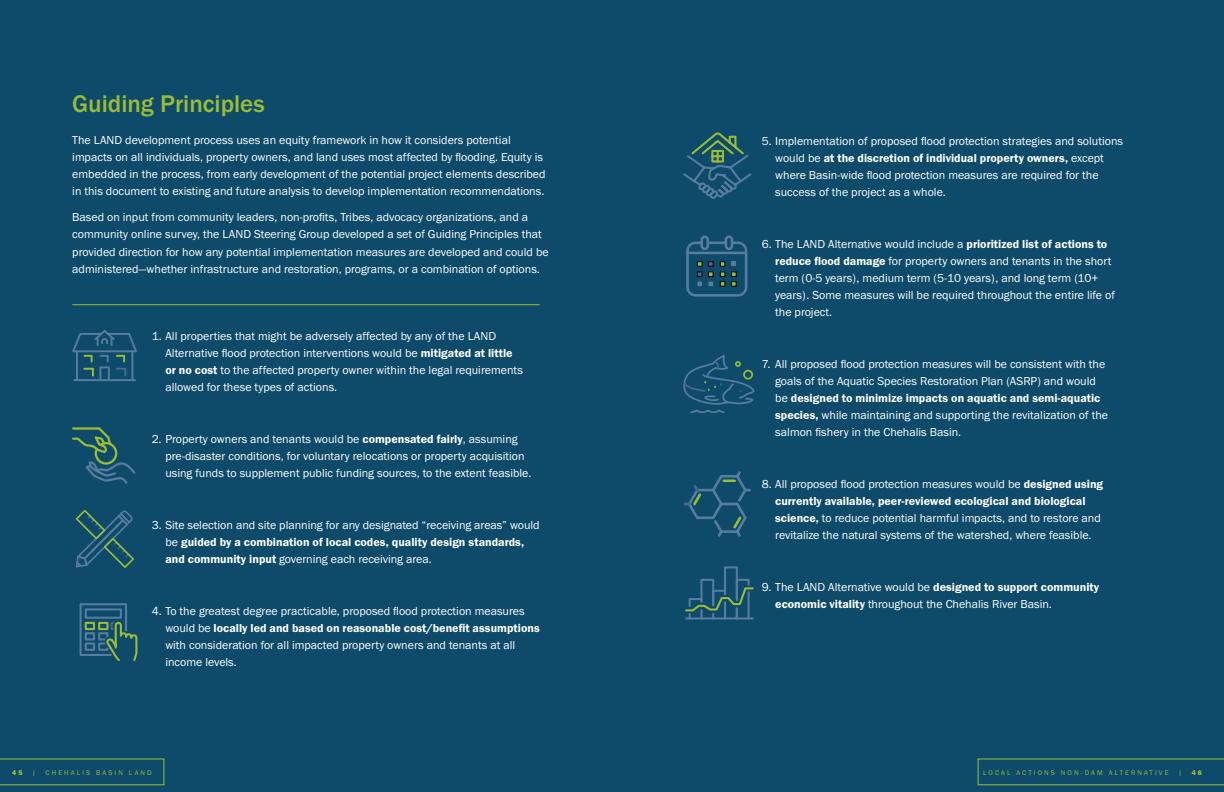
<style>
.page{position:relative;width:1224px;height:792px;background:#0e4b6a}
.page>*{position:absolute;margin:0;border:0;box-sizing:border-box;transform-origin:0 0}
.t1{font:500 25px "Franklin Gothic URW";color:#9bbd35}
.t2{font:12px/17px "Franklin Gothic URW Boo";color:#fff}
.t3{font:12px "Franklin Gothic URW Dem";color:#fff}
.t4{font:7px "Franklin Gothic URW Boo";letter-spacing:.3em;color:#9bbd35}
.t5{font:7px "Franklin Gothic URW Hea";color:#9bbd35}
.s1{font-family:"Franklin Gothic URW Dem"}
.s2{font-family:"Franklin Gothic URW Boo"}
</style>
<div class="page">
<svg style="left:72px;top:427px;width:64px;height:57px;background:#225a68"></svg>
<svg style="left:76px;top:510px;width:58px;height:58px;background:#225a6c"></svg>
<svg style="left:72px;top:330px;width:65px;height:51px;background:#215873"></svg>
<svg style="left:78px;top:602px;width:60px;height:61px;background:#2a5f6e"></svg>
<div style="left:85px;top:643px;width:10px;height:8px;border:2px solid #577c9e"></div>
<svg style="left:686px;top:235px;width:61px;height:62px;background:#21556f"></svg>
<svg style="left:682px;top:355px;width:73px;height:58px;background:#1a5370"></svg>
<svg style="left:684px;top:471px;width:67px;height:66px;background:#1c5470"></svg>
<svg style="left:685px;top:566px;width:69px;height:53px;background:#215970"></svg>
<svg style="left:681px;top:130px;width:72px;height:71px;background:#21596c"></svg>
<hr style="left:72px;top:304px;width:468px;height:1px;background:#9bbd35">
<svg style="left:978px;top:759px;width:246px;height:26px;background:#145067"></svg>
<svg style="left:0;top:759px;width:164px;height:26px;background:#145067"></svg>
<h1 class="t1" style="left:72px;top:88px;width:194px">Guiding Principles</h1>
<p class="t2" style="left:72px;top:132px;width:475px">The LAND development process uses an equity framework in how it considers potential impacts on all individuals, property owners, and land uses most affected by flooding. Equity is embedded in the process, from early development of the potential project elements described in this document to existing and future analysis to develop implementation recommendations.</p>
<p class="t2" style="left:72px;top:209px;width:478px">Based on input from community leaders, non-profits, Tribes, advocacy organizations, and a community online survey, the LAND Steering Group developed a set of Guiding Principles that provided direction for how any potential implementation measures are developed and could be administered—whether infrastructure and restoration, programs, or a combination of options.</p>
<p class="t2" style="left:165px;top:327px;width:359px;text-indent:-14px">1. All properties that might be adversely affected by any of the LAND Alternative flood protection interventions would be <span class="s1">mitigated at little or no cost</span> to the affected property owner within the legal requirements allowed for these types of actions.</p>
<p class="t2" style="left:165px;top:430px;width:368px;text-indent:-14px">2. Property owners and tenants would be <span class="s1">compensated fairly</span>, assuming pre-disaster conditions, for voluntary relocations or property acquisition using funds to supplement public funding sources, to the extent feasible.</p>
<p class="t2" style="left:152px;top:516px;width:389px">3. Site selection and site planning for any designated “receiving areas” would</p>
<p class="t3" style="left:165px;top:534px;width:360px"><span class="s2">be</span> guided by a combination of local codes, quality design standards,</p>
<p class="t2" style="left:165px;top:550px;width:268px"><span class="s1">and community input</span> governing each receiving area.</p>
<p class="t2" style="left:152px;top:602px;width:374px">4. To the greatest degree practicable, proposed flood protection measures</p>
<p class="t3" style="left:165px;top:620px;width:376px"><span class="s2">would be</span> locally led and based on reasonable cost/benefit assumptions</p>
<p class="t2" style="left:165px;top:636px;width:351px">with consideration for all impacted property owners and tenants at all income levels.</p>
<p class="t2" style="left:762px;top:132px;width:363px">5. Implementation of proposed flood protection strategies and solutions</p>
<p class="t3" style="left:775px;top:150px;width:330px"><span class="s2">would be</span> at the discretion of individual property owners, <span class="s2">except</span></p>
<p class="t2" style="left:775px;top:166px;width:325px">where Basin-wide flood protection measures are required for the success of the project as a whole.</p>
<p class="t2" style="left:775px;top:235px;width:341px;text-indent:-14px">6. The LAND Alternative would include a <span class="s1">prioritized list of actions to reduce flood damage</span> for property owners and tenants in the short term (0-5 years), medium term (5-10 years), and long term (10+ years). Some measures will be required throughout the entire life of the project.</p>
<p class="t2" style="left:762px;top:355px;width:345px;text-align:center">7. All proposed flood protection measures will be consistent with the goals of the Aquatic Species Restoration Plan (ASRP) and would</p>
<p class="t3" style="left:775px;top:390px;width:327px"><span class="s2">be</span> designed to minimize impacts on aquatic and semi-aquatic</p>
<p class="t2" style="left:775px;top:406px;width:334px"><span class="s1">species,</span> while maintaining and supporting the revitalization of the salmon fishery in the Chehalis Basin.</p>
<p class="t2" style="left:762px;top:475px;width:343px">8. All proposed flood protection measures would be <span class="s1">designed using</span></p>
<p class="t3" style="left:775px;top:493px;width:312px">currently available, peer-reviewed ecological and biological</p>
<p class="t2" style="left:775px;top:509px;width:327px"><span class="s1">science,</span> to reduce potential harmful impacts, and to restore and revitalize the natural systems of the watershed, where feasible.</p>
<p class="t2" style="left:775px;top:578px;width:326px;text-indent:-14px">9. The LAND Alternative would be <span class="s1">designed to support community economic vitality</span> throughout the Chehalis River Basin.</p>
<p class="t5" style="left:12px;top:768px;width:12px">4 5</p>
<p class="t4" style="left:32px;top:769px;width:5px">|</p>
<p class="t4" style="left:46px;top:769px;width:108px">CHEHALIS BASIN LAND</p>
<p class="t4" style="left:983px;top:769px;width:187px">LOCAL ACTIONS NON-DAM ALTERNATIVE</p>
<p class="t4" style="left:1178px;top:769px;width:5px">|</p>
<p class="t5" style="left:1192px;top:768px;width:12px">4 6</p>
</div>
